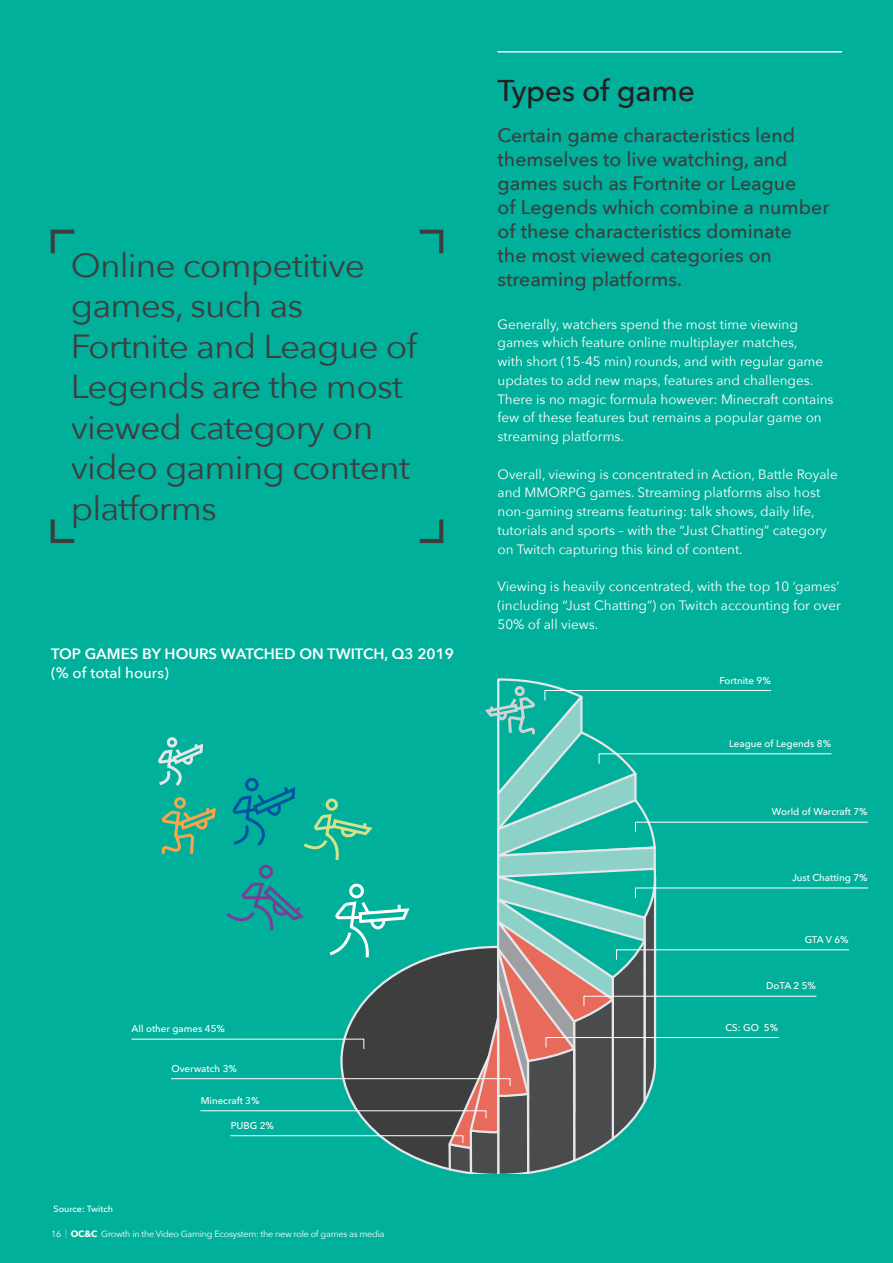
<style>
.page{position:relative;width:893px;height:1263px;background:#00b09b}
.page>*{position:absolute;margin:0;border:0;box-sizing:border-box;transform-origin:0 0}
.Frame_Quote_1{font:33.3px/40.5px "Avenir Next";letter-spacing:-.025em;color:#3e3e3f;scale:1.06 1}
.Sub_heading{font:500 30px "Avenir Next";letter-spacing:-.01em;color:#231f20}
.Body_copy{font:500 19.5px/24px "Avenir Next";color:#3e3e3f}
.Figure_title{font:600 15px/18.8px "Avenir Next";color:#fff}
.Body_copy-2{font:13.5px/18.8px "Avenir Next";color:#fff}
.t1{font:500 9.75px "Avenir Next";color:#fff}
.t2{font:9px "Avenir Next";letter-spacing:-.025em;color:#fff}
.Source_copy{font:500 9px "Avenir Next";color:#fff}
.s1{font-weight:500}
.s2{font-weight:700}
</style>
<div class="page">
<hr style="left:497px;top:51px;width:345px;height:2px;background:#fff">
<svg style="left:51px;top:230px;width:23px;height:23px"></svg>
<svg style="left:420px;top:230px;width:23px;height:23px"></svg>
<svg style="left:51px;top:519px;width:23px;height:24px"></svg>
<svg style="left:420px;top:519px;width:23px;height:24px"></svg>
<svg style="left:131px;top:678px;width:737px;height:495px"></svg>
<p class="Frame_Quote_1" style="left:71px;top:244px;width:328px">Online competitive games, such as<br>Fortnite and League of<br>Legends are the most viewed category on video gaming content platforms</p>
<p class="Figure_title" style="left:51px;top:644px;width:405px">TOP GAMES BY HOURS WATCHED ON TWITCH, Q3 2019 <span class="s1">(% of total hours)</span></p>
<p class="Sub_heading" style="left:497px;top:65px;width:199px">Types of game</p>
<p class="Body_copy" style="left:497px;top:122px;width:333px">Certain game characteristics lend themselves to live watching, and games such as Fortnite or League<br>of Legends which combine a number of these characteristics dominate<br>the most viewed categories on streaming platforms.</p>
<p class="Body_copy-2" style="left:497px;top:314px;width:338px">Generally, watchers spend the most time viewing games which feature online multiplayer matches,<br>with short (15-45 min) rounds, and with regular game updates to add new maps, features and challenges.<br>There is no magic formula however: Minecraft contains few of these features but remains a popular game on streaming platforms.</p>
<p class="Body_copy-2" style="left:497px;top:464px;width:342px">Overall, viewing is concentrated in Action, Battle Royale and MMORPG games. Streaming platforms also host non-gaming streams featuring: talk shows, daily life, tutorials and sports – with the “Just Chatting” category on Twitch capturing this kind of content.</p>
<p class="Body_copy-2" style="left:497px;top:576px;width:345px;text-align:justify">Viewing is heavily concentrated, with the top 10 ‘games’ (including “Just Chatting”) on Twitch accounting for over 50% of all views.</p>
<p class="t1" style="left:719px;top:672px;width:53px">Fortnite 9%</p>
<p class="t1" style="left:729px;top:735px;width:104px">League of Legends 8%</p>
<p class="t1" style="left:772px;top:803px;width:97px">World of Warcraft 7%</p>
<p class="t1" style="left:792px;top:869px;width:77px">Just Chatting 7%</p>
<p class="t1" style="left:805px;top:931px;width:45px">GTA V 6%</p>
<p class="t1" style="left:766px;top:977px;width:52px">DoTA 2 5%</p>
<p class="t1" style="left:132px;top:1020px;width:95px">All other games 45%</p>
<p class="t1" style="left:725px;top:1019px;width:54px">CS: GO 5%</p>
<p class="t1" style="left:171px;top:1060px;width:67px">Overwatch 3%</p>
<p class="t1" style="left:201px;top:1092px;width:60px">Minecraft 3%</p>
<p class="Source_copy" style="left:54px;top:1201px;width:61px">Source: Twitch</p>
<p class="t1" style="left:231px;top:1117px;width:45px">PUBG 2%</p>
<p class="t2" style="left:51px;top:1227px;width:335px">16 <sup>|</sup> <span class="s2">OC&amp;C</span> Growth in the Video Gaming Ecosystem: the new role of games as media</p>
</div>
